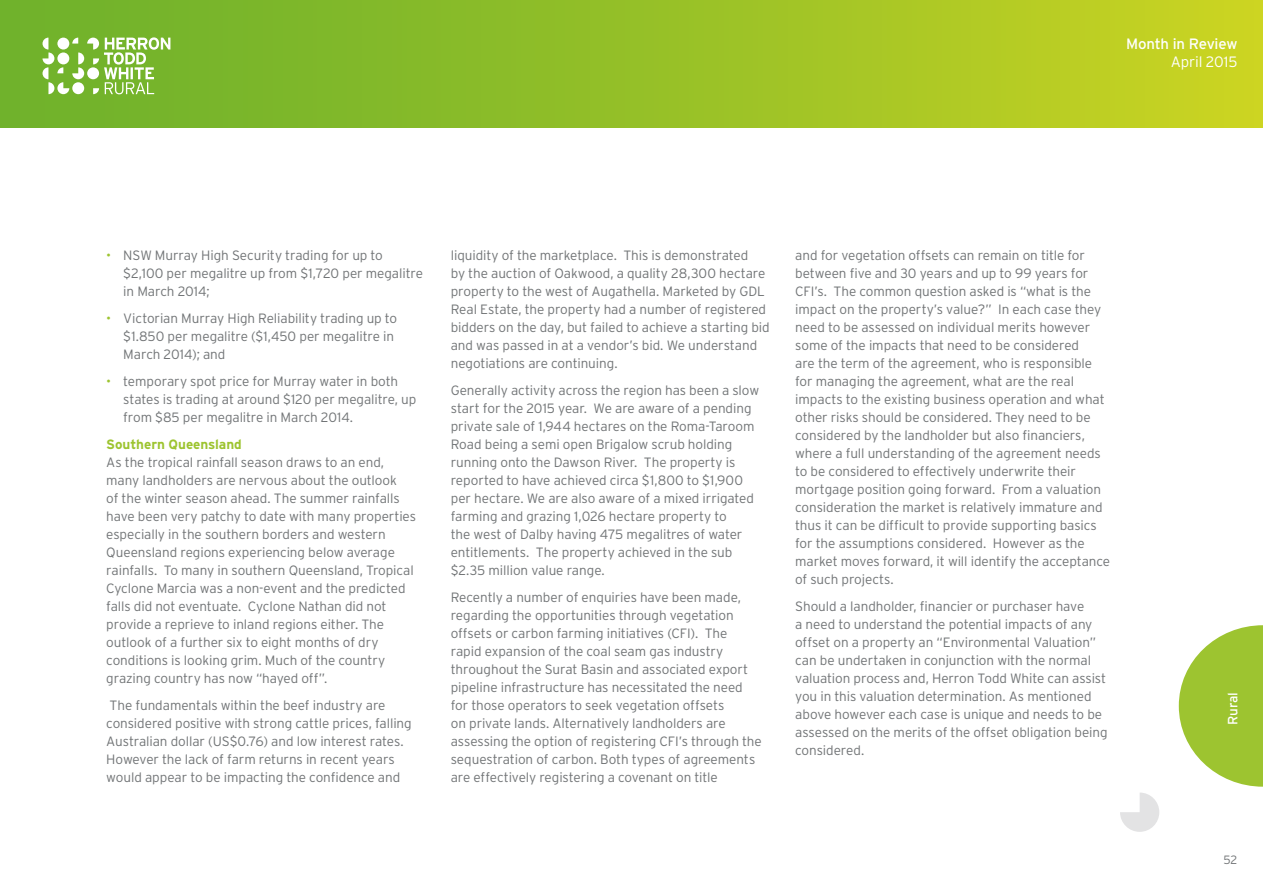
<style>
.page{position:relative;width:1263px;height:893px;background:#fff}
.page>*{position:absolute;margin:0;border:0;box-sizing:border-box;transform-origin:0 0}
.H_3{font:15px "Interstate";letter-spacing:-.015em;color:#fff}
.H_3-2{font:300 15px "Interstate";letter-spacing:-.015em;color:#fff}
.P_2{font:300 13.5px/18px "Interstate";letter-spacing:-.005em;color:#717476}
.H_3-3{font:700 13.5px "Interstate";letter-spacing:-.005em;color:#9dc430}
.H_3-4{font:13.5px "Interstate";letter-spacing:-.01em;color:#fff}
.t1{font:300 12px "Interstate";color:#717476}
.s1{color:#9dc430}
</style>
<div class="page">
<svg style="left:1120px;top:792px;width:39px;height:40px"></svg>
<div style="left:0;top:0;width:1263px;height:128px;background:linear-gradient(to right,#68af2d,#c8d322)"></div>
<svg style="left:43px;top:37px;width:127px;height:57px"></svg>
<svg style="left:1179px;top:625px;width:84px;height:162px"></svg>
<p class="H_3" style="left:1126px;top:35px;width:113px">Month in Review</p>
<p class="H_3-2" style="left:1171px;top:53px;width:68px">April 2015</p>
<p class="P_2" style="left:123px;top:246px;width:301px;text-indent:-17px"><span class="s1">•</span> NSW Murray High Security trading for up to $2,100 per megalitre up from $1,720 per megalitre in March 2014;</p>
<p class="P_2" style="left:123px;top:309px;width:275px;text-indent:-17px"><span class="s1">•</span> Victorian Murray High Reliability trading up to $1.850 per megalitre ($1,450 per megalitre in<br>March 2014); and</p>
<p class="P_2" style="left:123px;top:372px;width:295px;text-indent:-17px"><span class="s1">•</span> temporary spot price for Murray water in both states is trading at around $120 per megalitre, up from $85 per megalitre in March 2014.</p>
<p class="H_3-3" style="left:106px;top:436px;width:137px">Southern Queensland</p>
<p class="P_2" style="left:106px;top:453px;width:311px">As the tropical rainfall season draws to an end, many landholders are nervous about the outlook<br>of the winter season ahead. The summer rainfalls have been very patchy to date with many properties especially in the southern borders and western Queensland regions experiencing below average rainfalls. To many in southern Queensland, Tropical Cyclone Marcia was a non-event and the predicted falls did not eventuate. Cyclone Nathan did not provide a reprieve to inland regions either. The outlook of a further six to eight months of dry conditions is looking grim. Much of the country grazing country has now “hayed off”.</p>
<p class="P_2" style="left:106px;top:696px;width:307px">The fundamentals within the beef industry are considered positive with strong cattle prices, falling Australian dollar (US$0.76) and low interest rates.<br>However the lack of farm returns in recent years would appear to be impacting the confidence and</p>
<p class="P_2" style="left:451px;top:246px;width:320px">liquidity of the marketplace. This is demonstrated<br>by the auction of Oakwood, a quality 28,300 hectare property to the west of Augathella. Marketed by GDL Real Estate, the property had a number of registered bidders on the day, but failed to achieve a starting bid and was passed in at a vendor’s bid. We understand negotiations are continuing.</p>
<p class="P_2" style="left:451px;top:381px;width:310px">Generally activity across the region has been a slow start for the 2015 year. We are aware of a pending private sale of 1,944 hectares on the Roma-Taroom Road being a semi open Brigalow scrub holding running onto the Dawson River. The property is reported to have achieved circa $1,800 to $1,900 per hectare. We are also aware of a mixed irrigated farming and grazing 1,026 hectare property to<br>the west of Dalby having 475 megalitres of water entitlements. The property achieved in the sub $2.35 million value range.</p>
<p class="P_2" style="left:451px;top:588px;width:313px">Recently a number of enquiries have been made, regarding the opportunities through vegetation offsets or carbon farming initiatives (CFI). The<br>rapid expansion of the coal seam gas industry throughout the Surat Basin and associated export pipeline infrastructure has necessitated the need for those operators to seek vegetation offsets<br>on private lands. Alternatively landholders are assessing the option of registering CFI’s through the sequestration of carbon. Both types of agreements are effectively registering a covenant on title</p>
<p class="P_2" style="left:795px;top:246px;width:316px">and for vegetation offsets can remain on title for between five and 30 years and up to 99 years for CFI’s. The common question asked is “what is the impact on the property’s value?” In each case they need to be assessed on individual merits however some of the impacts that need to be considered<br>are the term of the agreement, who is responsible for managing the agreement, what are the real impacts to the existing business operation and what other risks should be considered. They need to be considered by the landholder but also financiers, where a full understanding of the agreement needs to be considered to effectively underwrite their mortgage position going forward. From a valuation consideration the market is relatively immature and thus it can be difficult to provide supporting basics for the assumptions considered. However as the market moves forward, it will identify the acceptance of such projects.</p>
<p class="P_2" style="left:795px;top:597px;width:314px">Should a landholder, financier or purchaser have<br>a need to understand the potential impacts of any offset on a property an “Environmental Valuation” can be undertaken in conjunction with the normal valuation process and, Herron Todd White can assist you in this valuation determination. As mentioned above however each case is unique and needs to be assessed on the merits of the offset obligation being considered.</p>
<p class="H_3-4" style="left:1224px;top:725px;width:35px;rotate:-90deg">Rural</p>
<p class="t1" style="left:1223px;top:853px;width:15px">52</p>
</div>
